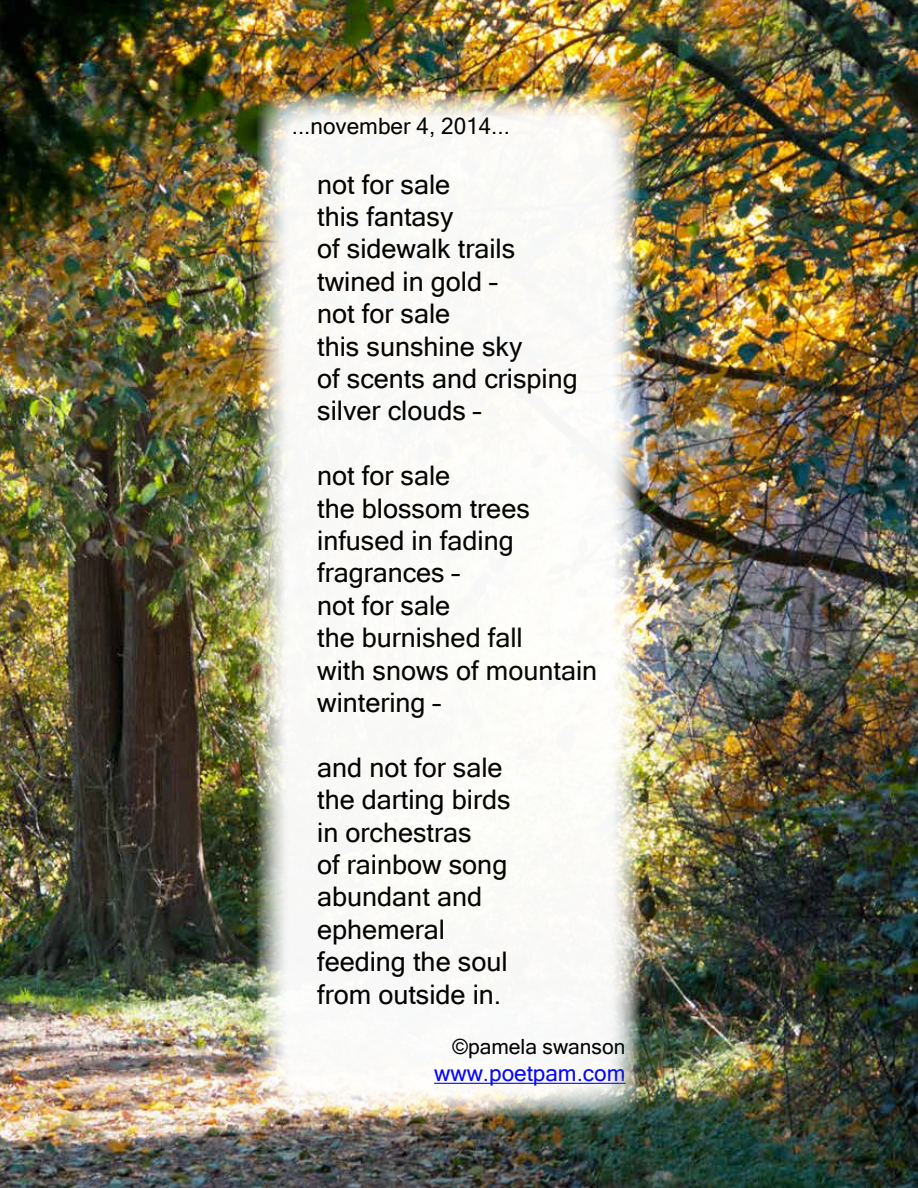
<style>
.page{position:relative;width:918px;height:1188px;background:#fff}
.page>*{position:absolute;margin:0;border:0;box-sizing:border-box;transform-origin:0 0}
.t1{font:27px/32.4px "Microsoft Sans Serif";color:#000}
.t2{font:22.5px "Microsoft Sans Serif";color:#000}
.t3{font:22.5px "Microsoft Sans Serif";color:#00f}
.t4{font:21px "Microsoft Sans Serif";color:#000}
</style>
<div class="page">
<img style="left:0;top:0;width:918px;height:1188px">
<svg style="left:256px;top:91px;width:384px;height:1026px"></svg>
<hr style="left:434px;top:1083px;width:192px;height:1px;background:#00f">
<p class="t2" style="left:292px;top:112px;width:220px">...november 4, 2014...</p>
<p class="t1" style="left:317px;top:167px;width:262px">not for sale<br>this fantasy<br>of sidewalk trails twined in gold –<br>not for sale<br>this sunshine sky<br>of scents and crisping silver clouds –</p>
<p class="t1" style="left:317px;top:458px;width:281px">not for sale<br>the blossom trees infused in fading fragrances –<br>not for sale<br>the burnished fall<br>with snows of mountain wintering –</p>
<p class="t1" style="left:317px;top:750px;width:195px">and not for sale the darting birds in orchestras<br>of rainbow song abundant and ephemeral feeding the soul from outside in.</p>
<p class="t4" style="left:453px;top:1033px;width:174px">©pamela swanson</p>
<p class="t3" style="left:434px;top:1058px;width:193px">www.poetpam.com</p>
</div>
